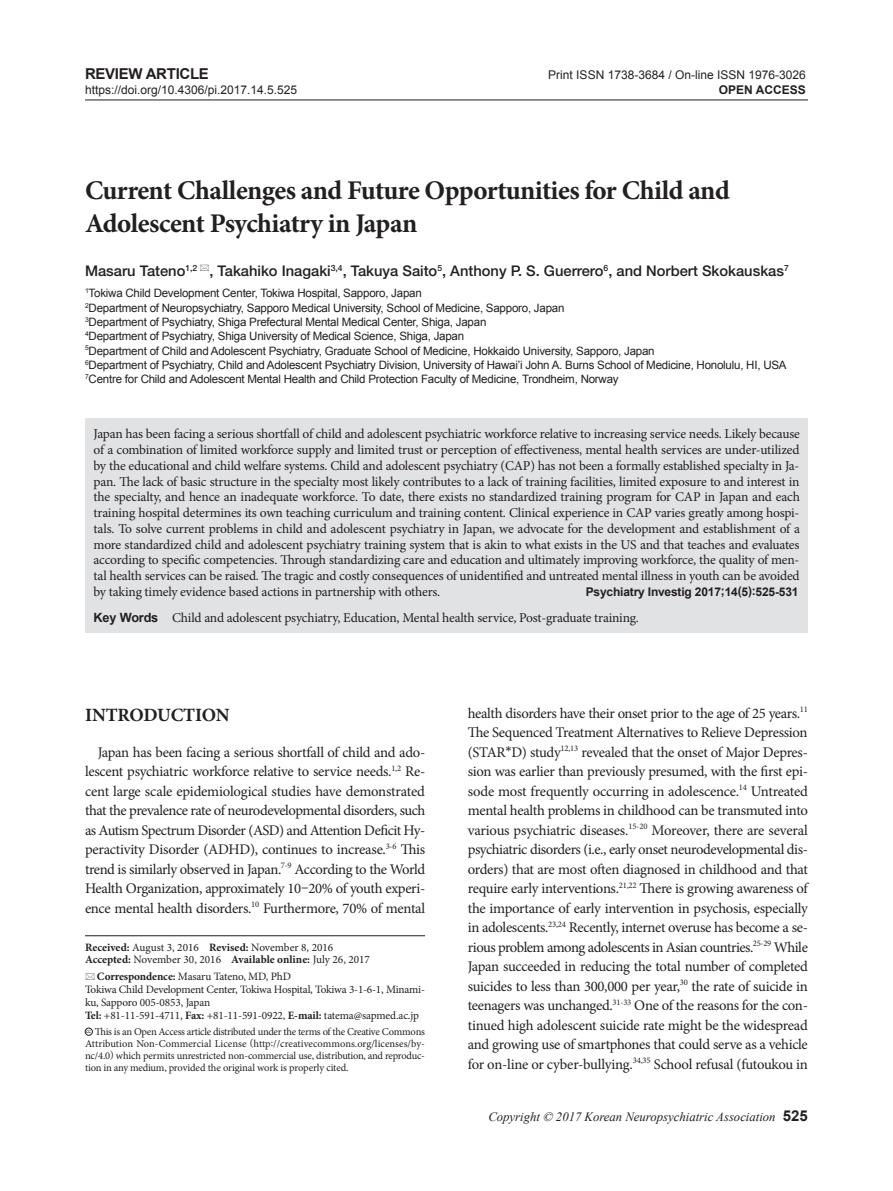
<style>
.page{position:relative;width:893px;height:1191px;background:#fff}
.page>*{position:absolute;margin:0;border:0;box-sizing:border-box;transform-origin:0 0}
.논문제목{font:700 27px/33px "Minion Pro";letter-spacing:-.02em;color:#231f20}
.큰제목{font:700 18.75px "Minion Pro";letter-spacing:-.01em;color:#231f20}
.t1{font:700 15px "Arial";letter-spacing:-.02em;color:#231f20}
.본문{font:14.7px/19.5px "Minion Pro";letter-spacing:-.02em;color:#231f20;text-align:justify}
.이름{font:500 14.7px "Helvetica Neue LT Std";color:#231f20}
.초록{font:13.5px/15.8px "Minion Pro";letter-spacing:-.015em;color:#231f20;text-align:justify}
.t2{font:italic 12.75px "Times New Roman";color:#231f20}
.t3{font:12px "Arial";color:#231f20}
.초록-2{font:700 12px "Arial";letter-spacing:-.015em;color:#231f20}
.소속{font:11.55px "Arial";letter-spacing:-.02em;color:#231f20}
.교신저자{font:11.25px/12.8px "Minion Pro";letter-spacing:-.02em;color:#231f20}
.날짜{font:11.25px "Minion Pro";color:#231f20}
.날짜-2{font:10.5px/12px "Minion Pro";letter-spacing:-.015em;color:#231f20;text-align:justify}
.t4{font:6.6px "Minion Pro";color:#231f20}
.s1{font-family:"Arial";font-weight:700;font-size:12.75px}
.s2{font-family:"Arial";font-weight:700;font-size:12.75px;color:#e1e2e4}
.s3{font-weight:700}
.s4{font-family:"Century Gothic"}
.s5{font-family:"Arial";font-weight:700;font-style:normal;font-size:15px}
</style>
<div class="page">
<hr style="left:85px;top:100px;width:723px;height:1px;background:#231f20">
<div style="left:85px;top:419px;width:723px;height:214px;background:#e1e2e4"></div>
<hr style="left:85px;top:935px;width:340px;height:1px;background:#231f20">
<div style="left:85px;top:1028px;width:8px;height:7px;border:1px solid #231f20;border-radius:50%"></div>
<p class="t1" style="left:85px;top:64px;width:125px">REVIEW ARTICLE</p>
<p class="t3" style="left:85px;top:82px;width:214px">https://doi.org/10.4306/pi.2017.14.5.525</p>
<p class="t3" style="left:548px;top:67px;width:259px">Print ISSN 1738-3684 / On-line ISSN 1976-3026</p>
<p class="초록-2" style="left:719px;top:82px;width:88px">OPEN ACCESS</p>
<p class="논문제목" style="left:85px;top:175px;width:646px">Current Challenges and Future Opportunities for Child and<br>Adolescent Psychiatry in Japan</p>
<p class="이름" style="left:85px;top:262px;width:705px">Masaru Tateno<sup>1,2</sup> , Takahiko Inagaki<sup>3,4</sup>, Takuya Saito<sup>5</sup>, Anthony P. S. Guerrero<sup>6</sup>, and Norbert Skokauskas<sup>7</sup></p>
<p class="소속" style="left:85px;top:286px;width:338px"><sup>1</sup>Tokiwa Child Development Center, Tokiwa Hospital, Sapporo, Japan</p>
<p class="소속" style="left:85px;top:300px;width:481px"><sup>2</sup>Department of Neuropsychiatry, Sapporo Medical University, School of Medicine, Sapporo, Japan</p>
<p class="소속" style="left:85px;top:314px;width:403px"><sup>3</sup>Department of Psychiatry, Shiga Prefectural Mental Medical Center, Shiga, Japan</p>
<p class="소속" style="left:85px;top:329px;width:381px"><sup>4</sup>Department of Psychiatry, Shiga University of Medical Science, Shiga, Japan</p>
<p class="소속" style="left:85px;top:343px;width:571px"><sup>5</sup>Department of Child and Adolescent Psychiatry, Graduate School of Medicine, Hokkaido University, Sapporo, Japan</p>
<p class="소속" style="left:85px;top:357px;width:703px"><sup>6</sup>Department of Psychiatry, Child and Adolescent Psychiatry Division, University of Hawai’i John A. Burns School of Medicine, Honolulu, HI, USA</p>
<p class="소속" style="left:85px;top:371px;width:535px"><sup>7</sup>Centre for Child and Adolescent Mental Health and Child Protection Faculty of Medicine, Trondheim, Norway</p>
<p class="초록" style="left:94px;top:426px;width:708px">Japan has been facing a serious shortfall of child and adolescent psychiatric workforce relative to increasing service needs. Likely because of a combination of limited workforce supply and limited trust or perception of effectiveness, mental health services are under-utilized by the educational and child welfare systems. Child and adolescent psychiatry (CAP) has not been a formally established specialty in Ja&shy;pan. The lack of basic structure in the specialty most likely contributes to a lack of training facilities, limited exposure to and interest in the specialty, and hence an inadequate workforce. To date, there exists no standardized training program for CAP in Japan and each training hospital determines its own teaching curriculum and training content. Clinical experience in CAP varies greatly among hospi&shy;tals. To solve current problems in child and adolescent psychiatry in Japan, we advocate for the development and establishment of a more standardized child and adolescent psychiatry training system that is akin to what exists in the US and that teaches and evaluates according to specific competencies. Through standardizing care and education and ultimately improving workforce, the quality of men&shy;tal health services can be raised. The tragic and costly consequences of unidentified and untreated mental illness in youth can be avoided by taking timely evidence based actions in partnership with others.</p>
<p class="초록-2" style="left:586px;top:583px;width:214px">Psychiatry Investig 2017;14(5):525-531</p>
<p class="초록" style="left:94px;top:610px;width:547px"><span class="s1">Key Words</span><span class="s2">aa</span>Child and adolescent psychiatry, Education, Mental health service, Post-graduate training.</p>
<p class="큰제목" style="left:85px;top:703px;width:146px">INTRODUCTION</p>
<p class="본문" style="left:85px;top:742px;width:342px;text-indent:13px">Japan has been facing a serious shortfall of child and ado&shy;lescent psychiatric workforce relative to service needs.<sup>1,2</sup> Re&shy;cent large scale epidemiological studies have demonstrated that the prevalence rate of neurodevelopmental disorders, such as Autism Spectrum Disorder (ASD) and Attention Deficit Hy&shy;peractivity Disorder (ADHD), continues to increase.<sup>3-6</sup> This trend is similarly observed in Japan.<sup>7-9</sup> According to the World Health Organization, approximately 10–20% of youth experi&shy;ence mental health disorders.<sup>10</sup> Furthermore, 70% of mental</p>
<p class="날짜" style="left:85px;top:939px;width:250px"><span class="s3">Received:</span> August 3, 2016 <span class="s3">Revised:</span> November 8, 2016</p>
<p class="날짜" style="left:85px;top:952px;width:286px"><span class="s3">Accepted:</span> November 30, 2016 <span class="s3">Available online:</span> July 26, 2017</p>
<p class="교신저자" style="left:97px;top:970px;width:196px"><span class="s3">Correspondence:</span> Masaru Tateno, MD, PhD</p>
<p class="교신저자" style="left:85px;top:983px;width:341px">Tokiwa Child Development Center, Tokiwa Hospital, Tokiwa 3-1-6-1, Minami&shy;ku, Sapporo 005-0853, Japan</p>
<p class="교신저자" style="left:85px;top:1008px;width:335px"><span class="s3">Tel:</span> +81-11-591-4711, <span class="s3">Fax:</span> +81-11-591-0922, <span class="s3">E-mail:</span> tatema@sapmed.ac.jp</p>
<p class="t4" style="left:86px;top:1027px;width:7px">cc</p>
<p class="날짜-2" style="left:85px;top:1025px;width:341px;text-indent:10px">This is an Open Access article distributed under the terms of the Creative Commons Attribution Non-Commercial License (http://creativecommons.org/licenses/by&shy;nc/4.0) which permits unrestricted non-commercial use, distribution, and reproduc&shy;tion in any medium, provided the original work is properly cited.</p>
<p class="본문" style="left:468px;top:703px;width:342px">health disorders have their onset prior to the age of 25 years.<sup>11<br></sup>The Sequenced Treatment Alternatives to Relieve Depression (STAR<span class="s4">*</span>D) study<sup>12,13</sup> revealed that the onset of Major Depres&shy;sion was earlier than previously presumed, with the first epi&shy;sode most frequently occurring in adolescence.<sup>14</sup> Untreated mental health problems in childhood can be transmuted into various psychiatric diseases.<sup>15-20</sup> Moreover, there are several psychiatric disorders (i.e., early onset neurodevelopmental dis&shy;orders) that are most often diagnosed in childhood and that require early interventions.<sup>21,22</sup> There is growing awareness of the importance of early intervention in psychosis, especially in adolescents.<sup>23,24</sup> Recently, internet overuse has become a se&shy;rious problem among adolescents in Asian countries.<sup>25-29</sup> While Japan succeeded in reducing the total number of completed suicides to less than 300,000 per year,<sup>30</sup> the rate of suicide in teenagers was unchanged.<sup>31-33</sup> One of the reasons for the con&shy;tinued high adolescent suicide rate might be the widespread and growing use of smartphones that could serve as a vehicle for on-line or cyber-bullying.<sup>34,35</sup> School refusal (futoukou in</p>
<p class="t2" style="left:488px;top:1107px;width:321px">Copyright © 2017 Korean Neuropsychiatric Association <span class="s5">525</span></p>
</div>
